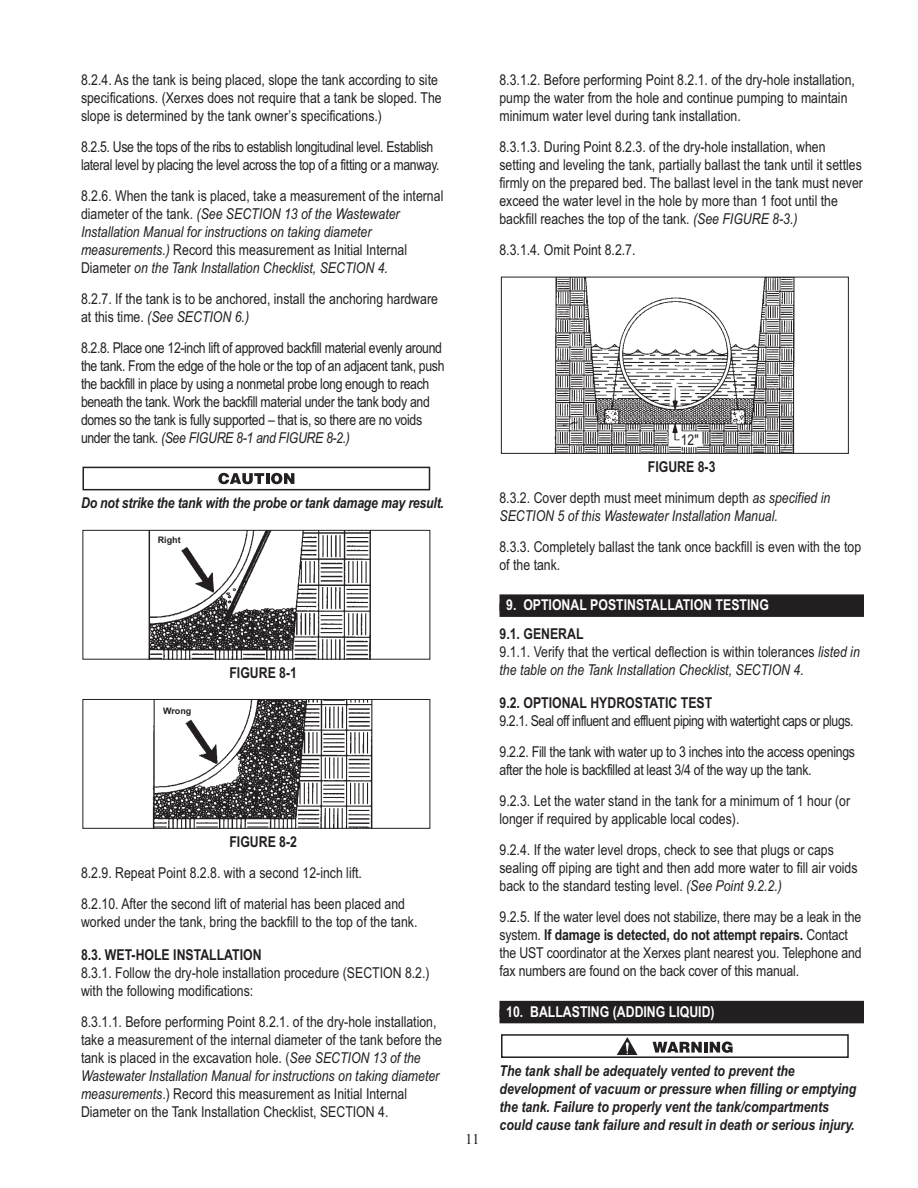
<style>
.page{position:relative;width:918px;height:1188px;background:#fff}
.page>*{position:absolute;margin:0;border:0;box-sizing:border-box;transform-origin:0 0}
.t1{font:15px/18px "Arial Narrow";color:#231f20}
.t2{font:15px/18px "Arial Narrow";letter-spacing:-.025em;color:#231f20}
.t3{font:italic 15px/18px "Arial Narrow";color:#231f20}
.t4{font:italic 700 15px/18px "Arial Narrow";color:#231f20}
.t5{font:15px/30.9px "Arial Narrow";letter-spacing:-.02em;color:#231f20}
.t6{font:700 15px "Arial Narrow";color:#231f20}
.t7{font:700 15px "Arial Narrow";color:#fff}
.t8{font:15px "Times New Roman";color:#231f20}
.t9{font:14.85px "Arial Narrow";color:#231f20}
.t10{font:700 9px "Arial";color:#231f20}
.s1{font-style:normal}
.s2{font-style:italic}
.s3{font-weight:700}
.s4{font-weight:700;font-style:normal}
</style>
<div class="page">
<img style="left:152px;top:701px;width:221px;height:126px">
<div style="left:82px;top:699px;width:348px;height:130px;border:1px solid #231f20"></div>
<img style="left:148px;top:532px;width:223px;height:126px">
<div style="left:82px;top:530px;width:348px;height:130px;border:1px solid #231f20"></div>
<svg style="left:218px;top:473px;width:76px;height:11px"></svg>
<div style="left:82px;top:467px;width:348px;height:23px;border:2px solid #231f20"></div>
<div style="left:500px;top:594px;width:364px;height:17px;background:#231f20"></div>
<div style="left:500px;top:603px;width:364px;height:14px;background:#231f20"></div>
<div style="left:500px;top:1001px;width:364px;height:16px;background:#231f20"></div>
<div style="left:500px;top:1010px;width:364px;height:13px;background:#231f20"></div>
<svg style="left:653px;top:1041px;width:80px;height:12px"></svg>
<svg style="left:617px;top:1037px;width:21px;height:18px"></svg>
<div style="left:501px;top:1034px;width:348px;height:24px;border:2px solid #231f20"></div>
<img style="left:554px;top:279px;width:241px;height:173px">
<div style="left:501px;top:277px;width:348px;height:177px;border:1px solid #231f20"></div>
<p class="t1" style="left:81px;top:71px;width:362px">8.2.4. As the tank is being placed, slope the tank according to site specifications. (Xerxes does not require that a tank be sloped. The slope is determined by the tank owner’s specifications.)</p>
<p class="t2" style="left:81px;top:138px;width:360px">8.2.5. Use the tops of the ribs to establish longitudinal level. Establish lateral level by placing the level across the top of a fitting or a manway.</p>
<p class="t3" style="left:81px;top:187px;width:364px"><span class="s1">8.2.6. When the tank is placed, take a measurement of the internal diameter of the tank.</span> (See SECTION 13 of the Wastewater Installation Manual for instructions on taking diameter measurements.) <span class="s1">Record this measurement as Initial Internal Diameter</span> on the Tank Installation Checklist, SECTION 4.</p>
<p class="t1" style="left:81px;top:290px;width:358px">8.2.7. If the tank is to be anchored, install the anchoring hardware at this time. <span class="s2">(See SECTION 6.)</span></p>
<p class="t2" style="left:81px;top:339px;width:365px">8.2.8. Place one 12-inch lift of approved backfill material evenly around the tank. From the edge of the hole or the top of an adjacent tank, push the backfill in place by using a nonmetal probe long enough to reach beneath the tank. Work the backfill material under the tank body and domes so the tank is fully supported – that is, so there are no voids under the tank. <span class="s2">(See FIGURE 8-1 and FIGURE 8-2.)</span></p>
<p class="t4" style="left:81px;top:494px;width:365px">Do not strike the tank with the probe or tank damage may result.</p>
<p class="t10" style="left:158px;top:534px;width:24px">Right</p>
<p class="t10" style="left:163px;top:706px;width:30px">Wrong</p>
<p class="t6" style="left:229px;top:664px;width:69px">FIGURE 8-1</p>
<p class="t6" style="left:229px;top:833px;width:69px">FIGURE 8-2</p>
<p class="t1" style="left:81px;top:857px;width:326px;line-height:30.9px">8.2.9. Repeat Point 8.2.8. with a second 12-inch lift.<br>8.2.10. After the second lift of material has been placed and</p>
<p class="t1" style="left:81px;top:912px;width:338px">worked under the tank, bring the backfill to the top of the tank.</p>
<p class="t6" style="left:81px;top:946px;width:182px">8.3. WET-HOLE INSTALLATION</p>
<p class="t1" style="left:81px;top:963px;width:350px">8.3.1. Follow the dry-hole installation procedure (SECTION 8.2.) with the following modifications:</p>
<p class="t1" style="left:81px;top:1012px;width:363px">8.3.1.1. Before performing Point 8.2.1. of the dry-hole installation, take a measurement of the internal diameter of the tank before the tank is placed in the excavation hole. (<span class="s2">See SECTION 13 of the Wastewater Installation Manual for instructions on taking diameter measurements</span>.) Record this measurement as Initial Internal Diameter on the Tank Installation Checklist, SECTION 4.</p>
<p class="t1" style="left:499px;top:71px;width:357px">8.3.1.2. Before performing Point 8.2.1. of the dry-hole installation, pump the water from the hole and continue pumping to maintain minimum water level during tank installation.</p>
<p class="t1" style="left:499px;top:138px;width:365px">8.3.1.3. During Point 8.2.3. of the dry-hole installation, when setting and leveling the tank, partially ballast the tank until it settles firmly on the prepared bed. The ballast level in the tank must never exceed the water level in the hole by more than 1 foot until the backfill reaches the top of the tank. <span class="s2">(See FIGURE 8-3.)</span></p>
<p class="t1" style="left:499px;top:241px;width:138px">8.3.1.4<span class="s2">.</span> Omit Point 8.2.7.</p>
<p class="t8" style="left:465px;top:1130px;width:16px">11</p>
<p class="t9" style="left:681px;top:431px;width:19px">12"</p>
<p class="t1" style="left:499px;top:451px;width:332px;line-height:30.9px;text-indent:148px"><span class="s3">FIGURE 8-3<br></span>8.3.2. Cover depth must meet minimum depth <span class="s2">as specified in</span></p>
<p class="t3" style="left:499px;top:507px;width:280px">SECTION 5 of this Wastewater Installation Manual.</p>
<p class="t1" style="left:499px;top:538px;width:363px">8.3.3. Completely ballast the tank once backfill is even with the top of the tank.</p>
<p class="t7" style="left:506px;top:596px;width:264px">9. OPTIONAL POSTINSTALLATION TESTING</p>
<p class="t3" style="left:500px;top:625px;width:362px"><span class="s4">9.1. GENERAL<br></span><span class="s1">9.1.1. Verify that the vertical deflection is within tolerances</span> listed in the table on the Tank Installation Checklist, SECTION 4.</p>
<p class="t6" style="left:500px;top:694px;width:214px">9.2. OPTIONAL HYDROSTATIC TEST</p>
<p class="t2" style="left:500px;top:706px;width:357px;line-height:30.9px">9.2.1. Seal off influent and effluent piping with watertight caps or plugs.<br>9.2.2. Fill the tank with water up to 3 inches into the access openings</p>
<p class="t5" style="left:500px;top:755px;width:352px">after the hole is backfilled at least 3/4 of the way up the tank.<br>9.2.3. Let the water stand in the tank for a minimum of 1 hour (or</p>
<p class="t1" style="left:500px;top:804px;width:336px;line-height:30.9px">longer if required by applicable local codes).<br>9.2.4. If the water level drops, check to see that plugs or caps</p>
<p class="t1" style="left:500px;top:859px;width:360px">sealing off piping are tight and then add more water to fill air voids back to the standard testing level. <span class="s2">(See Point 9.2.2.)</span></p>
<p class="t1" style="left:500px;top:908px;width:364px">9.2.5. If the water level does not stabilize, there may be a leak in the system. <span class="s3">If damage is detected, do not attempt repairs.</span> Contact the UST coordinator at the Xerxes plant nearest you. Telephone and fax numbers are found on the back cover of this manual.</p>
<p class="t7" style="left:506px;top:1003px;width:210px">10. BALLASTING (ADDING LIQUID)</p>
<p class="t4" style="left:500px;top:1062px;width:358px">The tank shall be adequately vented to prevent the development of vacuum or pressure when filling or emptying the tank. Failure to properly vent the tank/compartments could cause tank failure and result in death or serious injury.</p>
</div>
